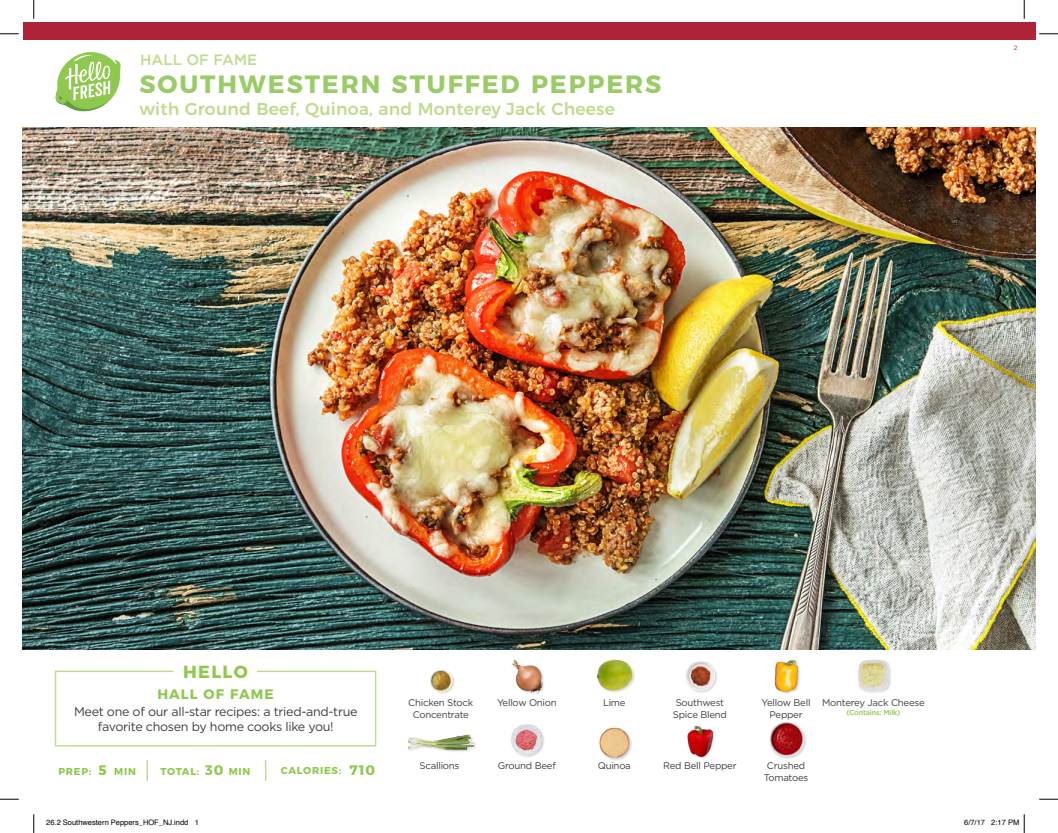
<style>
.page{position:relative;width:1058px;height:833px;background:#fff}
.page>*{position:absolute;margin:0;border:0;box-sizing:border-box;transform-origin:0 0}
.t1{font:700 25px "Montserrat";letter-spacing:.075em;color:#9c6}
.t2{font:700 17.5px "Montserrat";letter-spacing:.075em;color:#8fc84e}
.t3{font:500 17.25px "Montserrat";letter-spacing:.01em;color:#bedb8e}
.t4{font:500 15px "Gotham";color:#bedb8e}
.t5{font:700 13.75px "Montserrat";letter-spacing:.075em;color:#8fc84e}
.t6{font:12.5px/15px "Gotham";letter-spacing:-.025em;color:#3e3e3f;text-align:center}
.t7{font:700 10px "Montserrat";letter-spacing:.075em;color:#8fc84e}
.t8{font:9.62px/12px "Gotham";letter-spacing:-.025em;color:#3e3e3f;text-align:center}
.t9{font:7.5px "Helvetica";color:#000}
.t10{font:500 7.25px "Gotham";letter-spacing:-.025em;color:#8fc84e}
.t11{font:6.25px "Gotham";color:#ae2338}
</style>
<div class="page">
<div style="left:23px;top:23px;width:1012px;height:17px;background:#ae2338"></div>
<svg style="left:54px;top:670px;width:323px;height:77px"></svg>
<img style="left:430px;top:669px;width:25px;height:25px">
<div style="left:599px;top:727px;width:34px;height:34px;background:#231f20;opacity:.2"></div>
<img style="left:599px;top:727px;width:34px;height:32px">
<img style="left:596px;top:659px;width:39px;height:34px">
<img style="left:511px;top:724px;width:33px;height:33px">
<img style="left:511px;top:659px;width:33px;height:35px">
<img style="left:407px;top:734px;width:69px;height:18px">
<img style="left:686px;top:661px;width:31px;height:32px">
<div style="left:686px;top:725px;width:30px;height:34px;background:#231f20;opacity:.2"></div>
<img style="left:686px;top:725px;width:30px;height:33px">
<img style="left:774px;top:660px;width:26px;height:34px">
<div style="left:768px;top:721px;width:39px;height:39px;background:#231f20;opacity:.2"></div>
<img style="left:768px;top:721px;width:37px;height:37px">
<img style="left:858px;top:659px;width:33px;height:34px">
<hr style="left:146px;top:760px;width:2px;height:20px;background:#bedb8e">
<svg style="left:265px;top:760px;width:1px;height:20px"></svg>
<svg style="left:55px;top:52px;width:66px;height:60px"></svg>
<img style="left:23px;top:127px;width:1012px;height:522px">
<svg style="left:0;top:33px;width:19px;height:2px"></svg>
<svg style="left:1039px;top:33px;width:19px;height:2px"></svg>
<svg style="left:0;top:798px;width:19px;height:2px"></svg>
<svg style="left:1039px;top:798px;width:19px;height:2px"></svg>
<svg style="left:33px;top:0;width:2px;height:19px"></svg>
<svg style="left:33px;top:814px;width:2px;height:19px"></svg>
<svg style="left:1023px;top:0;width:2px;height:19px"></svg>
<svg style="left:1023px;top:814px;width:2px;height:19px"></svg>
<h3 class="t4" style="left:140px;top:50px;width:118px">HALL OF FAME</h3>
<h1 class="t1" style="left:139px;top:64px;width:523px">SOUTHWESTERN STUFFED PEPPERS</h1>
<h3 class="t3" style="left:139px;top:95px;width:477px">with Ground Beef, Quinoa, and Monterey Jack Cheese</h3>
<p class="t11" style="left:1014px;top:44px;width:5px">2</p>
<h2 class="t2" style="left:183px;top:657px;width:66px">HELLO</h2>
<h3 class="t5" style="left:157px;top:683px;width:118px">HALL OF FAME</h3>
<p class="t6" style="left:74px;top:703px;width:285px">Meet one of our all-star recipes: a tried-and-true favorite chosen by home cooks like you!</p>
<h3 class="t5" style="left:98px;top:759px;width:10px">5</h3>
<h3 class="t5" style="left:205px;top:759px;width:20px">30</h3>
<h3 class="t5" style="left:349px;top:759px;width:27px">710</h3>
<p class="t7" style="left:58px;top:763px;width:35px">PREP:</p>
<p class="t7" style="left:114px;top:763px;width:23px">MIN</p>
<p class="t7" style="left:161px;top:763px;width:40px">TOTAL:</p>
<p class="t7" style="left:229px;top:763px;width:23px">MIN</p>
<p class="t7" style="left:281px;top:762px;width:62px">CALORIES:</p>
<p class="t8" style="left:408px;top:696px;width:66px">Chicken Stock<br>Concentrate</p>
<p class="t8" style="left:419px;top:759px;width:41px">Scallions</p>
<p class="t8" style="left:497px;top:696px;width:61px">Yellow Onion</p>
<p class="t8" style="left:498px;top:759px;width:59px">Ground Beef</p>
<p class="t8" style="left:603px;top:696px;width:24px">Lime</p>
<p class="t8" style="left:597px;top:759px;width:35px">Quinoa</p>
<p class="t8" style="left:673px;top:696px;width:56px;text-align:left">Southwest<br>Spice Blend</p>
<p class="t8" style="left:663px;top:759px;width:75px">Red Bell Pepper</p>
<p class="t8" style="left:761px;top:696px;width:50px">Yellow Bell<br>Pepper</p>
<p class="t8" style="left:822px;top:696px;width:104px">Monterey Jack Cheese</p>
<p class="t10" style="left:846px;top:707px;width:55px">(Contains: Milk)</p>
<p class="t8" style="left:763px;top:759px;width:46px">Crushed<br>Tomatoes</p>
<p class="t9" style="left:46px;top:817px;width:154px">26.2 Southwestern Peppers_HOF_NJ.indd 1</p>
<p class="t9" style="left:964px;top:817px;width:57px">6/7/17 2:17 PM</p>
</div>
